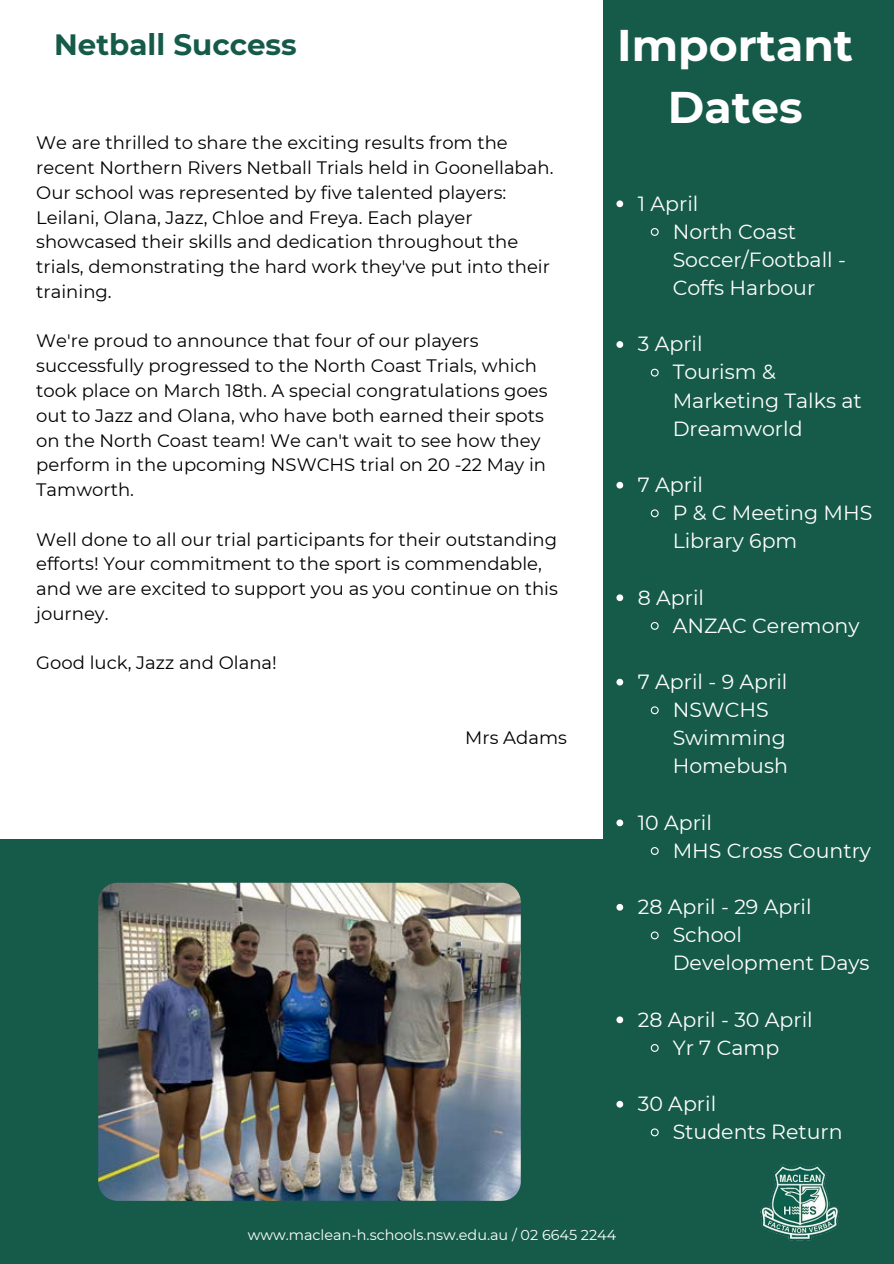
<style>
.page{position:relative;width:894px;height:1264px;background:#fff}
.page>*{position:absolute;margin:0;border:0;box-sizing:border-box;transform-origin:0 0}
.t1{font:700 44.25px/61.8px "Montserrat";color:#fff;text-align:center}
.t2{font:700 29.4px "Montserrat";color:#165b49}
.t3{font:20.55px/28.2px "Montserrat";color:#fff}
.t4{font:18px/24.8px "Montserrat";color:#000}
.t5{font:14.4px "Montserrat";color:#fff}
</style>
<div class="page">
<div style="left:0;top:911px;width:893px;height:352px;background:#165b49"></div>
<div style="left:0;top:839px;width:613px;height:82px;background:#165b49"></div>
<div style="left:602px;top:0;width:291px;height:921px;background:#165b49"></div>
<img style="left:760px;top:1164px;width:80px;height:77px">
<svg style="left:616px;top:200px;width:7px;height:7px"></svg>
<svg style="left:650px;top:228px;width:9px;height:8px"></svg>
<svg style="left:616px;top:341px;width:7px;height:7px"></svg>
<svg style="left:650px;top:368px;width:9px;height:9px"></svg>
<svg style="left:616px;top:482px;width:7px;height:6px"></svg>
<svg style="left:650px;top:509px;width:9px;height:9px"></svg>
<svg style="left:616px;top:594px;width:7px;height:7px"></svg>
<svg style="left:650px;top:622px;width:9px;height:8px"></svg>
<svg style="left:616px;top:678px;width:7px;height:7px"></svg>
<svg style="left:650px;top:706px;width:9px;height:9px"></svg>
<svg style="left:616px;top:819px;width:7px;height:7px"></svg>
<svg style="left:650px;top:847px;width:9px;height:8px"></svg>
<svg style="left:616px;top:903px;width:7px;height:7px"></svg>
<svg style="left:650px;top:931px;width:9px;height:9px"></svg>
<svg style="left:616px;top:1016px;width:7px;height:7px"></svg>
<svg style="left:650px;top:1044px;width:9px;height:8px"></svg>
<svg style="left:616px;top:1100px;width:7px;height:7px"></svg>
<svg style="left:650px;top:1128px;width:9px;height:9px"></svg>
<img style="left:98px;top:882px;width:422px;height:318px">
<h4 class="t2" style="left:54px;top:26px;width:244px">Netball Success</h4>
<h4 class="t1" style="left:617px;top:14px;width:237px">Important<br>Dates</h4>
<h1 class="t4" style="left:36px;top:130px;width:518px">We are thrilled to share the exciting results from the recent Northern Rivers Netball Trials held in Goonellabah.<br>Our school was represented by five talented players:<br>Leilani, Olana, Jazz, Chloe and Freya. Each player showcased their skills and dedication throughout the trials, demonstrating the hard work they've put into their training.</h1>
<h2 class="t4" style="left:36px;top:328px;width:512px">We're proud to announce that four of our players successfully progressed to the North Coast Trials, which took place on March 18th. A special congratulations goes out to Jazz and Olana, who have both earned their spots on the North Coast team! We can't wait to see how they perform in the upcoming NSWCHS trial on 20 -22 May in Tamworth.</h2>
<h4 class="t4" style="left:36px;top:526px;width:523px">Well done to all our trial participants for their outstanding efforts! Your commitment to the sport is commendable, and we are excited to support you as you continue on this journey.</h4>
<h4 class="t4" style="left:36px;top:650px;width:242px">Good luck, Jazz and Olana!</h4>
<h4 class="t4" style="left:465px;top:724px;width:103px">Mrs Adams</h4>
<p class="t3" style="left:637px;top:189px;width:62px">1 April</p>
<p class="t3" style="left:672px;top:217px;width:175px">North Coast<br>Soccer/Football -<br>Coffs Harbour</p>
<p class="t3" style="left:637px;top:330px;width:66px">3 April</p>
<p class="t3" style="left:672px;top:358px;width:191px">Tourism &amp;<br>Marketing Talks at<br>Dreamworld</p>
<p class="t3" style="left:637px;top:470px;width:67px">7 April</p>
<p class="t3" style="left:672px;top:498px;width:201px">P &amp; C Meeting MHS<br>Library 6pm</p>
<p class="t3" style="left:637px;top:583px;width:68px">8 April</p>
<p class="t3" style="left:672px;top:611px;width:188px">ANZAC Ceremony</p>
<p class="t3" style="left:637px;top:667px;width:151px">7 April - 9 April</p>
<p class="t3" style="left:672px;top:695px;width:117px">NSWCHS<br>Swimming<br>Homebush</p>
<p class="t3" style="left:637px;top:808px;width:76px">10 April</p>
<p class="t3" style="left:672px;top:836px;width:200px">MHS Cross Country</p>
<p class="t3" style="left:637px;top:892px;width:175px">28 April - 29 April</p>
<p class="t3" style="left:672px;top:920px;width:198px">School<br>Development Days</p>
<p class="t3" style="left:637px;top:1005px;width:176px">28 April - 30 April</p>
<p class="t3" style="left:672px;top:1033px;width:108px">Yr 7 Camp</p>
<p class="t3" style="left:637px;top:1089px;width:80px">30 April</p>
<p class="t3" style="left:672px;top:1117px;width:171px">Students Return</p>
<p class="t5" style="left:248px;top:1225px;width:370px">www.maclean-h.schools.nsw.edu.au / 02 6645 2244</p>
</div>
